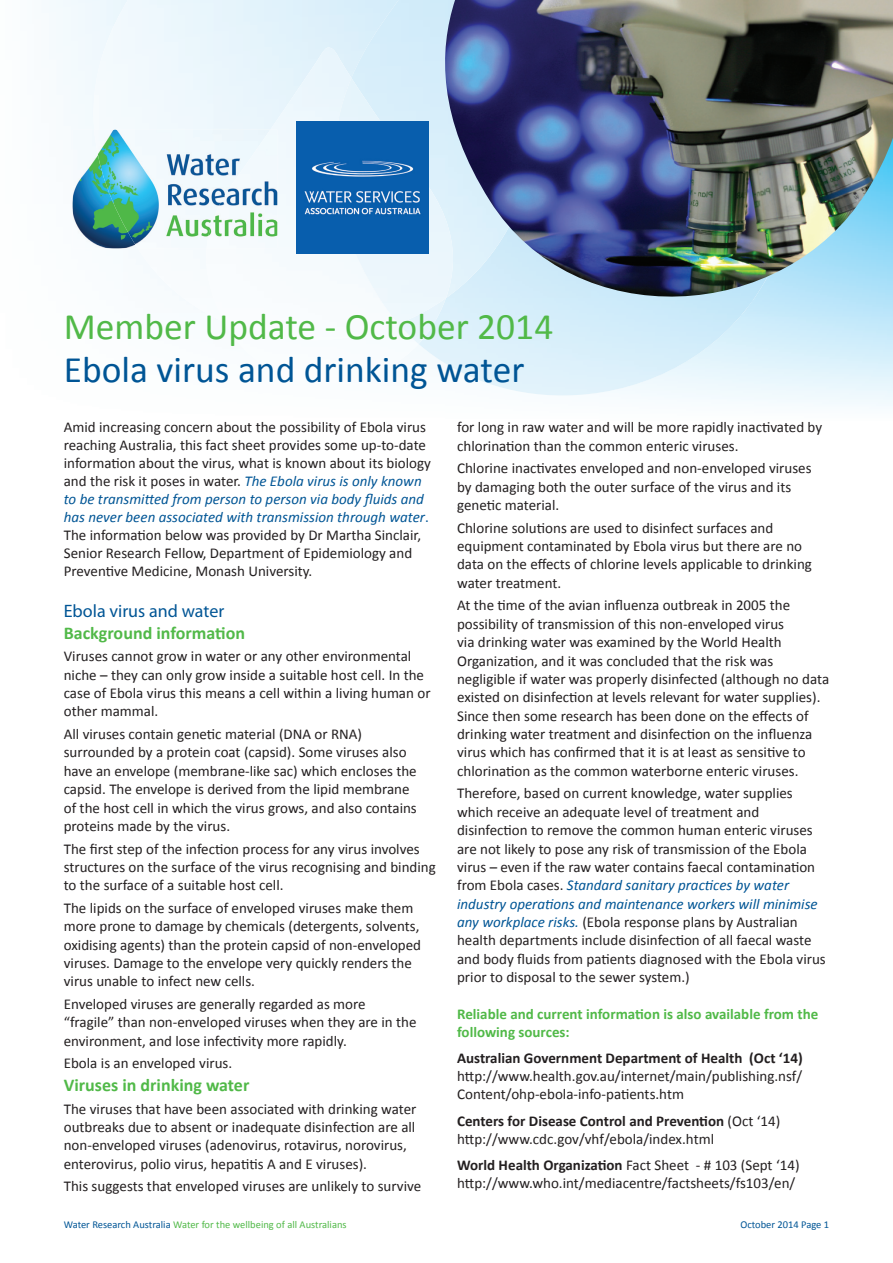
<style>
.page{position:relative;width:893px;height:1263px;background:#fff}
.page>*{position:absolute;margin:0;border:0;box-sizing:border-box;transform-origin:0 0}
.t1{font:37.5px "Calibri";color:#005595}
.t2{font:37.5px "Calibri";color:#51b948}
.t3{font:700 18px "Calibri";color:#51b948}
.t4{font:18px "Myriad Pro";color:#005595}
.t5{font:15px/18.5px "Calibri";color:#231f20}
.t6{font:700 15px/18px "Calibri";color:#51b948}
.t7{font:700 15px "Calibri";color:#231f20}
.t8{font:10.5px "Calibri";color:#51b948}
.t9{font:10.5px "Calibri";color:#005595}
.s1{font-style:italic;color:#005595}
.s2{color:#005595}
.s3{font-weight:700}
</style>
<div class="page">
<img style="left:398px;top:324px;width:48px;height:20px">
<div style="left:351px;top:0;width:93px;height:78px;background:#d4edfa"></div>
<img style="left:205px;top:48px;width:193px;height:282px">
<img style="left:321px;top:78px;width:132px;height:246px">
<img style="left:444px;top:0;width:449px;height:298px">
<img style="left:73px;top:130px;width:21px;height:118px">
<img style="left:94px;top:130px;width:113px;height:118px">
<img style="left:207px;top:130px;width:70px;height:118px">
<img style="left:297px;top:121px;width:132px;height:133px">
<h1 class="t2" style="left:64px;top:302px;width:491px">Member Update - October 2014</h1>
<h1 class="t1" style="left:64px;top:346px;width:462px">Ebola virus and drinking water</h1>
<p class="t5" style="left:64px;top:418px;width:369px;line-height:18px">Amid increasing concern about the possibility of Ebola virus reaching Australia, this fact sheet provides some up-to-date information about the virus, what is known about its biology and the risk it poses in water. <span class="s1">The Ebola virus is only known to be transmitted from person to person via body fluids and has never been associated with transmission through water</span><span class="s2">.<br></span>The information below was provided by Dr Martha Sinclair, Senior Research Fellow, Department of Epidemiology and Preventive Medicine, Monash University.</p>
<p class="t4" style="left:64px;top:600px;width:162px">Ebola virus and water</p>
<p class="t3" style="left:64px;top:621px;width:183px">Background information</p>
<p class="t5" style="left:64px;top:647px;width:368px">Viruses cannot grow in water or any other environmental niche – they can only grow inside a suitable host cell. In the case of Ebola virus this means a cell within a living human or other mammal.</p>
<p class="t5" style="left:64px;top:725px;width:355px">All viruses contain genetic material (DNA or RNA) surrounded by a protein coat (capsid). Some viruses also have an envelope (membrane-like sac) which encloses the capsid. The envelope is derived from the lipid membrane of the host cell in which the virus grows, and also contains proteins made by the virus.</p>
<p class="t5" style="left:64px;top:839px;width:373px">The first step of the infection process for any virus involves structures on the surface of the virus recognising and binding to the surface of a suitable host cell.</p>
<p class="t5" style="left:64px;top:899px;width:359px">The lipids on the surface of enveloped viruses make them more prone to damage by chemicals (detergents, solvents, oxidising agents) than the protein capsid of non-enveloped viruses. Damage to the envelope very quickly renders the virus unable to infect new cells.</p>
<p class="t5" style="left:64px;top:995px;width:354px">Enveloped viruses are generally regarded as more “fragile” than non-enveloped viruses when they are in the environment, and lose infectivity more rapidly.</p>
<p class="t5" style="left:64px;top:1054px;width:170px">Ebola is an enveloped virus.</p>
<p class="t3" style="left:64px;top:1073px;width:187px">Viruses in drinking water</p>
<p class="t5" style="left:64px;top:1099px;width:354px">The viruses that have been associated with drinking water outbreaks due to absent or inadequate disinfection are all non-enveloped viruses (adenovirus, rotavirus, norovirus, enterovirus, polio virus, hepatitis A and E viruses).</p>
<p class="t5" style="left:64px;top:1177px;width:359px">This suggests that enveloped viruses are unlikely to survive</p>
<p class="t5" style="left:457px;top:418px;width:367px">for long in raw water and will be more rapidly inactivated by chlorination than the common enteric viruses.</p>
<p class="t5" style="left:457px;top:459px;width:356px">Chlorine inactivates enveloped and non-enveloped viruses by damaging both the outer surface of the virus and its genetic material.</p>
<p class="t5" style="left:457px;top:518px;width:356px">Chlorine solutions are used to disinfect surfaces and equipment contaminated by Ebola virus but there are no data on the effects of chlorine levels applicable to drinking water treatment.</p>
<p class="t5" style="left:457px;top:596px;width:374px">At the time of the avian influenza outbreak in 2005 the possibility of transmission of this non-enveloped virus<br>via drinking water was examined by the World Health Organization, and it was concluded that the risk was negligible if water was properly disinfected (although no data existed on disinfection at levels relevant for water supplies).<br>Since then some research has been done on the effects of drinking water treatment and disinfection on the influenza virus which has confirmed that it is at least as sensitive to chlorination as the common waterborne enteric viruses.</p>
<p class="t5" style="left:457px;top:784px;width:370px">Therefore, based on current knowledge, water supplies which receive an adequate level of treatment and disinfection to remove the common human enteric viruses are not likely to pose any risk of transmission of the Ebola virus – even if the raw water contains faecal contamination from Ebola cases. <span class="s1">Standard sanitary practices by water industry operations and maintenance workers will minimise any workplace risks.</span> (Ebola response plans by Australian health departments include disinfection of all faecal waste and body fluids from patients diagnosed with the Ebola virus prior to disposal to the sewer system.)</p>
<p class="t6" style="left:457px;top:1005px;width:363px">Reliable and current information is also available from the following sources:</p>
<p class="t7" style="left:457px;top:1049px;width:347px">Australian Government Department of Health (Oct ‘14)</p>
<p class="t5" style="left:457px;top:1067px;width:347px;line-height:18px">http://www.health.gov.au/internet/main/publishing.nsf/<br>Content/ohp-ebola-info-patients.htm</p>
<p class="t5" style="left:457px;top:1112px;width:325px;line-height:18px"><span class="s3">Centers for Disease Control and Prevention</span> (Oct ‘14) http://www.cdc.gov/vhf/ebola/index.html</p>
<p class="t5" style="left:457px;top:1156px;width:344px;line-height:18px"><span class="s3">World Health Organization</span> Fact Sheet - # 103 (Sept ‘14) http://www.who.int/mediacentre/factsheets/fs103/en/</p>
<p class="t8" style="left:64px;top:1218px;width:284px"><span class="s2">Water Research Australia</span> Water for the wellbeing of all Australians</p>
<p class="t9" style="left:740px;top:1218px;width:90px">October 2014 Page 1</p>
</div>
